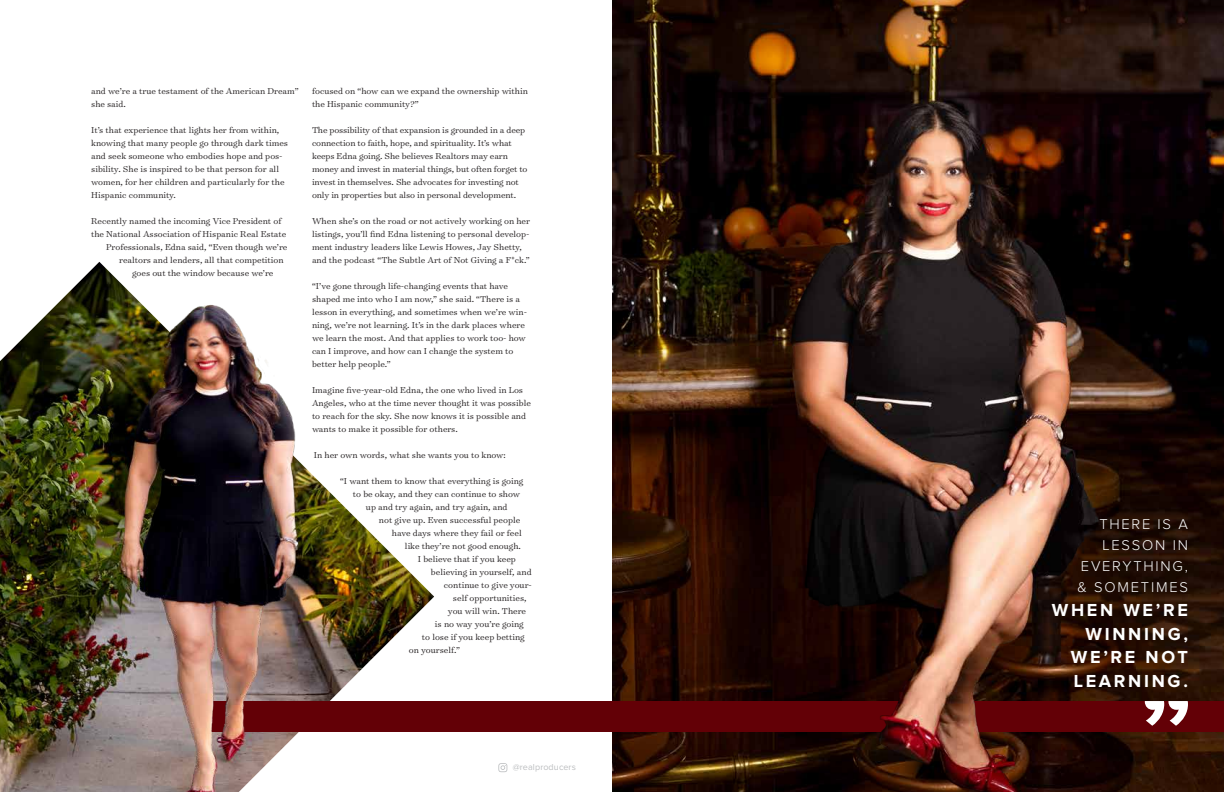
<style>
.page{position:relative;width:1224px;height:792px;background:#fff}
.page>*{position:absolute;margin:0;border:0;box-sizing:border-box;transform-origin:0 0}
.t1{font:700 18px/23.6px "Proxima Nova";letter-spacing:.15em;color:#fff;text-align:right}
.t2{font:300 14.7px/21.2px "Proxima Nova";letter-spacing:.12em;color:#fff;text-align:right}
.t3{font:300 9.8px/13px "Surveyor Text";color:#231f20}
.t4{font:9px "Proxima Nova";letter-spacing:.01em;color:#bcbec0}
</style>
<div class="page">
<svg style="left:498px;top:763px;width:9px;height:9px"></svg>
<img style="left:612px;top:0;width:612px;height:792px">
<img style="left:0;top:292px;width:69px;height:500px">
<div style="left:202px;top:701px;width:1022px;height:31px;background:#630006"></div>
<img style="left:69px;top:262px;width:365px;height:530px">
<svg style="left:1145px;top:701px;width:43px;height:25px"></svg>
<p class="t3" style="left:91px;top:84px;width:209px">and we’re a true testament of the American Dream” she said.</p>
<p class="t3" style="left:91px;top:123px;width:198px">It’s that experience that lights her from within, knowing that many people go through dark times and seek someone who embodies hope and pos&shy;sibility. She is inspired to be that person for all women, for her children and particularly for the Hispanic community.</p>
<p class="t3" style="left:91px;top:214px;width:192px">Recently named the incoming Vice President of</p>
<p class="t3" style="left:91px;top:227px;width:197px">the National Association of Hispanic Real Estate</p>
<p class="t3" style="left:106px;top:240px;width:183px">Professionals, Edna said, “Even though we’re</p>
<p class="t3" style="left:119px;top:253px;width:166px">realtors and lenders, all that competition</p>
<p class="t3" style="left:132px;top:266px;width:143px">goes out the window because we’re</p>
<p class="t3" style="left:312px;top:84px;width:217px">focused on “how can we expand the ownership within the Hispanic community?”</p>
<p class="t3" style="left:312px;top:123px;width:217px">The possibility of that expansion is grounded in a deep connection to faith, hope, and spirituality. It’s what keeps Edna going. She believes Realtors may earn money and invest in material things, but often forget to invest in themselves. She advocates for investing not only in properties but also in personal development.</p>
<p class="t3" style="left:312px;top:214px;width:220px">When she’s on the road or not actively working on her listings, you’ll find Edna listening to personal develop&shy;ment industry leaders like Lewis Howes, Jay Shetty, and the podcast “The Subtle Art of Not Giving a F*ck.”</p>
<p class="t3" style="left:312px;top:279px;width:217px">“I’ve gone through life-changing events that have shaped me into who I am now,” she said. “There is a lesson in everything, and sometimes when we’re win&shy;ning, we’re not learning. It’s in the dark places where we learn the most. And that applies to work too- how can I improve, and how can I change the system to better help people.”</p>
<p class="t3" style="left:312px;top:383px;width:220px">Imagine five-year-old Edna, the one who lived in Los Angeles, who at the time never thought it was possible to reach for the sky. She now knows it is possible and wants to make it possible for others.</p>
<p class="t3" style="left:314px;top:448px;width:193px">In her own words, what she wants you to know:</p>
<p class="t3" style="left:340px;top:474px;width:185px">“I want them to know that everything is going</p>
<p class="t3" style="left:353px;top:487px;width:169px">to be okay, and they can continue to show</p>
<p class="t3" style="left:366px;top:500px;width:143px">up and try again, and try again, and</p>
<p class="t3" style="left:379px;top:513px;width:143px">not give up. Even successful people</p>
<p class="t3" style="left:392px;top:526px;width:131px">have days where they fail or feel</p>
<p class="t3" style="left:405px;top:539px;width:118px">like they’re not good enough.</p>
<p class="t3" style="left:418px;top:552px;width:100px">I believe that if you keep</p>
<p class="t3" style="left:431px;top:565px;width:102px">believing in yourself, and</p>
<p class="t3" style="left:444px;top:578px;width:90px">continue to give your-</p>
<p class="t3" style="left:453px;top:591px;width:75px">self opportunities,</p>
<p class="t3" style="left:448px;top:604px;width:80px">you will win. There</p>
<p class="t3" style="left:435px;top:617px;width:90px">is no way you’re going</p>
<p class="t3" style="left:422px;top:630px;width:104px">to lose if you keep betting</p>
<p class="t3" style="left:409px;top:643px;width:53px">on yourself.”</p>
<p class="t4" style="left:513px;top:762px;width:65px">@realproducers</p>
<h2 class="t2" style="left:1078px;top:514px;width:112px">THERE IS A<br>LESSON IN<br>EVERYTHING, &amp; SOMETIMES</h2>
<h1 class="t1" style="left:1052px;top:599px;width:138px">WHEN WE’RE<br>WINNING,<br>WE’RE NOT<br>LEARNING.</h1>
</div>
